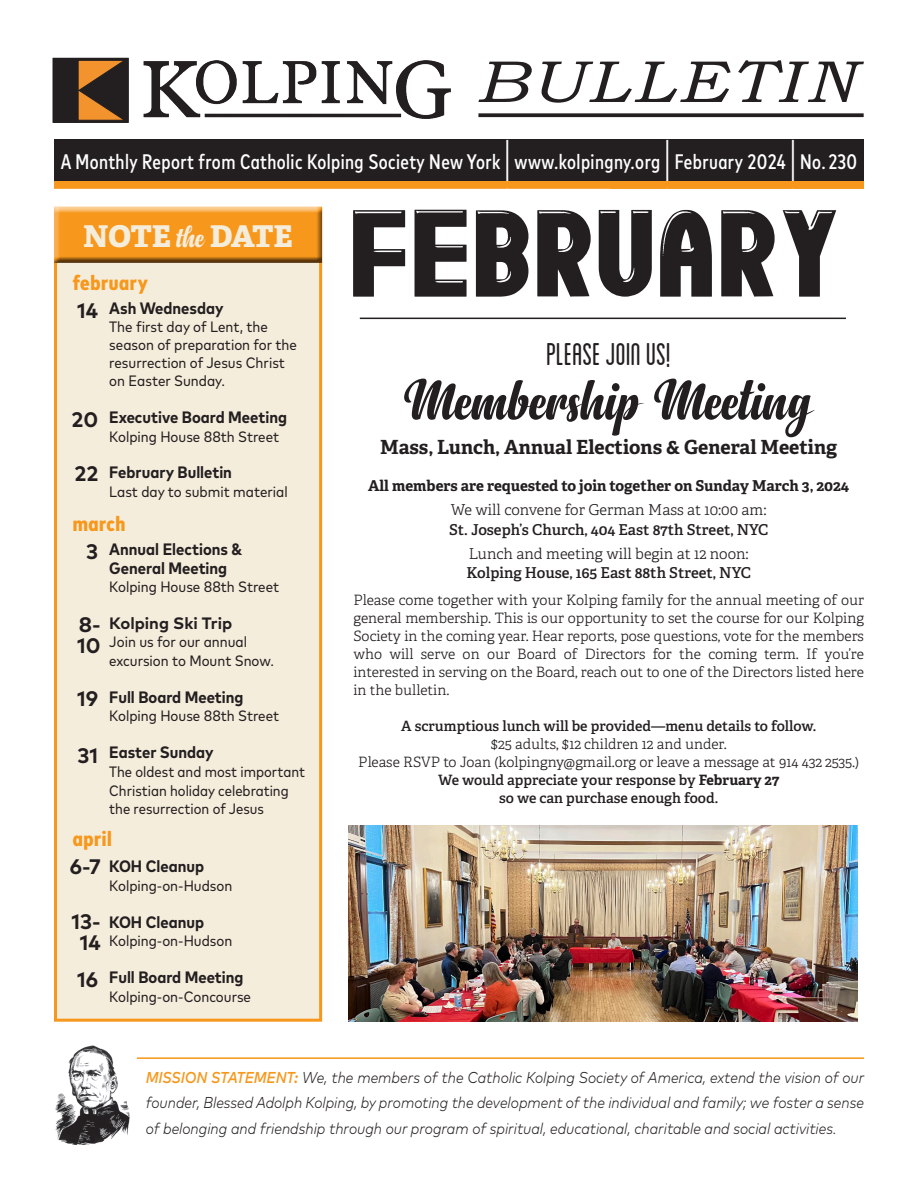
<style>
.page{position:relative;width:918px;height:1188px;background:#fff}
.page>*{position:absolute;margin:0;border:0;box-sizing:border-box;transform-origin:0 0}
.t1{font:111px "Brillante St";letter-spacing:.02em;color:#231f20;scale:1.2 1}
.t2{font:500 condensed 63px "Mark OT";color:#fff;scale:.33 1}
.t3{font:58.5px "Anydore";color:#231f20}
.t4{font:condensed 33px "Blanch";color:#231f20}
.t5{font:800 30px "Adelle Basic";letter-spacing:-.005em;color:#f5eddc}
.t6{font:500 condensed 21px "Mark OT";letter-spacing:.02em;color:#fff}
.t7{font:700 21px "Mark OT";color:#231f20}
.t8{font:800 condensed 21px "Mark OT";letter-spacing:.025em;color:#f7981d;scale:1.1 1}
.t9{font:700 19.5px "Adelle Basic";color:#231f20}
.t10{font:700 condensed 16.5px/18.8px "Mark OT";color:#231f20}
.t11{font:700 16.5px "Mark OT";color:#231f20}
.t12{font:italic 300 15.75px/25.5px "Mark OT";color:#231f20;text-align:justify;scale:.89 1}
.t13{font:condensed 15px/18.8px "Mark OT";color:#231f20}
.t14{font:600 15px "Adelle Basic";color:#231f20}
.t15{font:300 15px "Adelle Basic";color:#231f20}
.t16{font:700 15px "Adelle Basic";letter-spacing:-.005em;color:#231f20}
.t17{font:300 14.25px/18px "Adelle Basic";color:#231f20;text-align:justify}
.t18{font:600 14.25px "Adelle Basic";color:#231f20}
.s1{font-family:"Anydore";font-weight:400}
.s2{font-weight:700}
.s3{font-weight:500;color:#f7981d}
</style>
<div class="page">
<img style="left:143px;top:60px;width:308px;height:59px">
<img style="left:55px;top:1045px;width:75px;height:100px">
<div style="left:54px;top:140px;width:810px;height:41px;background:#231f20"></div>
<div style="left:54px;top:181px;width:810px;height:8px;background:#f7981d"></div>
<svg style="left:53px;top:58px;width:76px;height:65px;background:#593d24"></svg>
<hr style="left:137px;top:1058px;width:727px;height:1px;background:#f7981d">
<svg style="left:478px;top:62px;width:54px;height:40px"></svg>
<svg style="left:542px;top:62px;width:189px;height:41px"></svg>
<svg style="left:738px;top:60px;width:126px;height:42px"></svg>
<svg style="left:478px;top:113px;width:386px;height:4px;background:#363233"></svg>
<div style="left:54px;top:208px;width:268px;height:814px;background:#f5eddc;border:3px solid #f7981d"></div>
<div style="left:52px;top:205px;width:277px;height:64px;background:#231f20;opacity:.75"></div>
<hr style="left:360px;top:318px;width:486px;height:1px;background:#231f20">
<img style="left:349px;top:825px;width:508px;height:197px">
<p class="t2" style="left:505px;top:124px;width:17px">|</p>
<p class="t2" style="left:665px;top:124px;width:17px">|</p>
<p class="t2" style="left:790px;top:124px;width:17px">|</p>
<p class="t6" style="left:61px;top:149px;width:441px">A Monthly Report from Catholic Kolping Society New York</p>
<p class="t6" style="left:515px;top:149px;width:147px">www.kolpingny.org</p>
<p class="t6" style="left:675px;top:149px;width:112px">February 2024</p>
<p class="t6" style="left:800px;top:149px;width:59px">No. 230</p>
<h3 class="t5" style="left:84px;top:217px;width:210px">NOTE <span class="s1">the</span> DATE</h3>
<p class="t8" style="left:73px;top:270px;width:70px">february</p>
<p class="t7" style="left:77px;top:297px;width:22px">14</p>
<p class="t7" style="left:72px;top:406px;width:28px">20</p>
<p class="t7" style="left:75px;top:460px;width:25px">22</p>
<p class="t10" style="left:109px;top:298px;width:116px">Ash Wednesday</p>
<p class="t13" style="left:109px;top:318px;width:189px;line-height:18px">The first day of Lent, the season of preparation for the resurrection of Jesus Christ</p>
<p class="t13" style="left:109px;top:371px;width:117px">on Easter Sunday.</p>
<p class="t10" style="left:109px;top:407px;width:179px">Executive Board Meeting</p>
<p class="t13" style="left:109px;top:427px;width:171px">Kolping House 88th Street</p>
<p class="t10" style="left:109px;top:463px;width:124px">February Bulletin</p>
<p class="t13" style="left:109px;top:482px;width:180px">Last day to submit material</p>
<p class="t8" style="left:73px;top:511px;width:50px">march</p>
<p class="t7" style="left:86px;top:538px;width:14px">3</p>
<p class="t7" style="left:79px;top:611px;width:23px">8-</p>
<p class="t7" style="left:77px;top:632px;width:25px">10</p>
<p class="t7" style="left:77px;top:685px;width:22px">19</p>
<p class="t7" style="left:78px;top:742px;width:22px">31</p>
<p class="t10" style="left:109px;top:539px;width:135px">Annual Elections &amp;<br>General Meeting</p>
<p class="t13" style="left:109px;top:578px;width:171px">Kolping House 88th Street</p>
<p class="t11" style="left:109px;top:613px;width:124px">Kolping Ski Trip</p>
<p class="t13" style="left:109px;top:632px;width:166px">Join us for our annual excursion to Mount Snow.</p>
<p class="t10" style="left:109px;top:687px;width:136px">Full Board Meeting</p>
<p class="t13" style="left:109px;top:707px;width:171px">Kolping House 88th Street</p>
<p class="t10" style="left:109px;top:742px;width:106px">Easter Sunday</p>
<p class="t13" style="left:109px;top:762px;width:197px">The oldest and most important<br>Christian holiday celebrating the resurrection of Jesus</p>
<p class="t8" style="left:73px;top:826px;width:37px">april</p>
<p class="t7" style="left:70px;top:853px;width:33px">6-7</p>
<p class="t7" style="left:72px;top:908px;width:31px">13-</p>
<p class="t7" style="left:80px;top:929px;width:22px">14</p>
<p class="t7" style="left:77px;top:966px;width:22px">16</p>
<p class="t10" style="left:109px;top:856px;width:96px">KOH Cleanup</p>
<p class="t13" style="left:109px;top:876px;width:125px">Kolping-on-Hudson</p>
<p class="t10" style="left:109px;top:912px;width:96px">KOH Cleanup</p>
<p class="t13" style="left:109px;top:932px;width:125px">Kolping-on-Hudson</p>
<p class="t10" style="left:109px;top:967px;width:136px">Full Board Meeting</p>
<p class="t13" style="left:109px;top:987px;width:143px">Kolping-on-Concourse</p>
<p class="t1" style="left:353px;top:204px;width:408px">FEBRUARY</p>
<p class="t4" style="left:547px;top:336px;width:126px">PLEASE JOIN US!</p>
<p class="t3" style="left:405px;top:365px;width:408px">Membership Meeting</p>
<p class="t9" style="left:380px;top:434px;width:459px">Mass, Lunch, Annual Elections &amp; General Meeting</p>
<p class="t16" style="left:368px;top:476px;width:483px">All members are requested to join together on Sunday March 3, 2024</p>
<p class="t15" style="left:451px;top:501px;width:317px">We will convene for German Mass at 10:00 am:</p>
<p class="t14" style="left:449px;top:520px;width:321px">St. Joseph’s Church, 404 East 87th Street, NYC</p>
<p class="t15" style="left:469px;top:544px;width:281px">Lunch and meeting will begin at 12 noon:</p>
<p class="t14" style="left:466px;top:564px;width:286px">Kolping House, 165 East 88th Street, NYC</p>
<p class="t17" style="left:353px;top:591px;width:512px">Please come together with your Kolping family for the annual meeting of our general membership. This is our opportunity to set the course for our Kolping Society in the coming year. Hear reports, pose questions, vote for the members who will serve on our Board of Directors for the coming term. If you’re interested in serving on the Board, reach out to one of the Directors listed here in the bulletin.</p>
<p class="t18" style="left:401px;top:717px;width:416px">A scrumptious lunch will be provided—menu details to follow.</p>
<p class="t17" style="left:491px;top:735px;width:237px">$25 adults, $12 children 12 and under.</p>
<p class="t17" style="left:358px;top:753px;width:502px">Please RSVP to Joan (kolpingny@gmail.org or leave a message at 914 432 2535.)</p>
<p class="t18" style="left:438px;top:771px;width:343px">We would appreciate your response by <span class="s2">February 27</span></p>
<p class="t18" style="left:499px;top:789px;width:220px">so we can purchase enough food.</p>
<p class="t12" style="left:146px;top:1064px;width:809px"><span class="s3">MISSION STATEMENT:</span> We, the members of the Catholic Kolping Society of America, extend the vision of our founder, Blessed Adolph Kolping, by promoting the development of the individual and family; we foster a sense of belonging and friendship through our program of spiritual, educational, charitable and social activities.</p>
</div>
